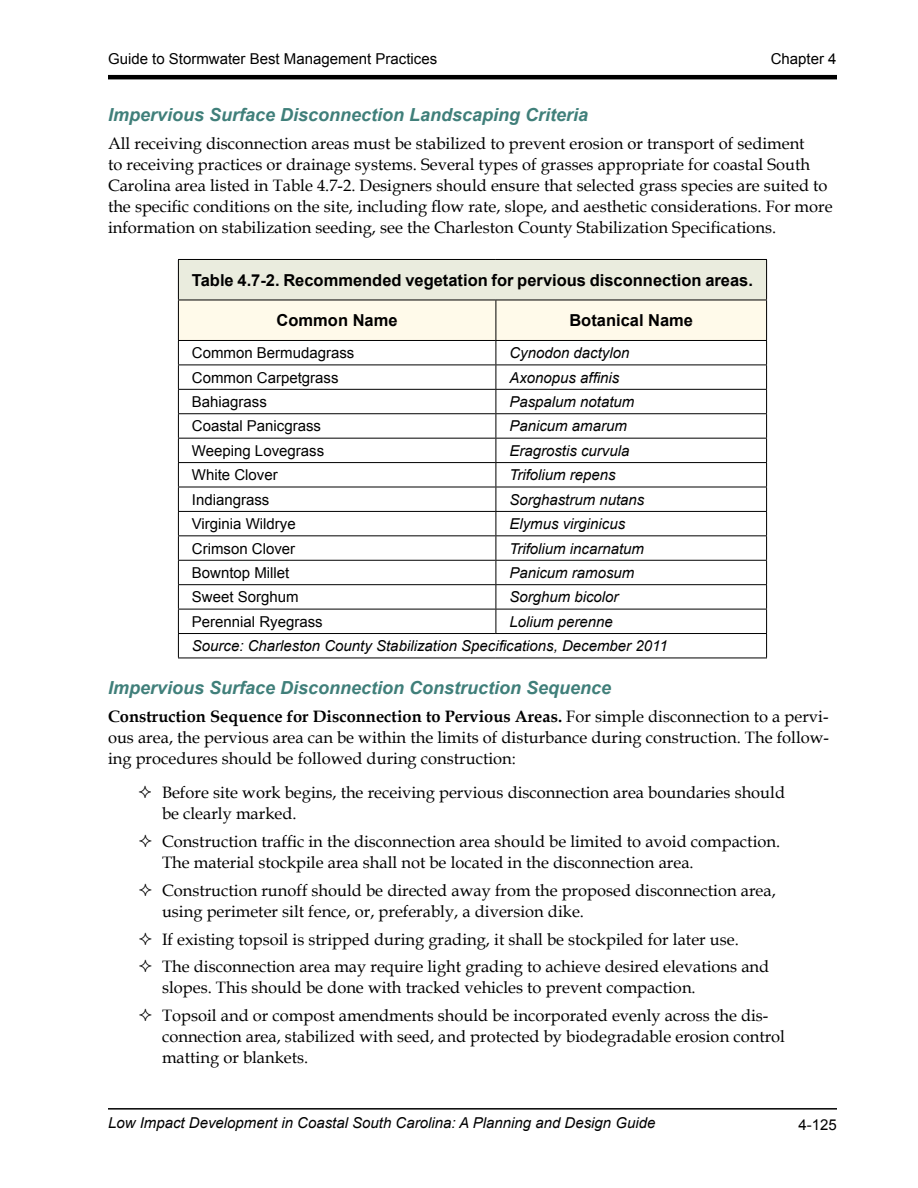
<style>
.page{position:relative;width:918px;height:1188px;background:#fff}
.page>*{position:absolute;margin:0;border:0;box-sizing:border-box;transform-origin:0 0}
.t1{font:italic 700 18px "Arial";color:#407f7a}
.t2{font:16.5px/21px "Book Antiqua";color:#000}
.t3{font:700 16.5px "Arial";color:#000}
.t4{font:italic 15px/24.5px "Arial";color:#000}
.t5{font:15px "Arial";color:#000}
.s1{font-weight:700}
</style>
<div class="page">
<hr style="left:108px;top:75px;width:729px;height:4px;background:#000">
<hr style="left:108px;top:1108px;width:729px;height:2px;background:#000">
<div style="left:178px;top:259px;width:589px;height:41px;background:#eaecde"></div>
<hr style="left:178px;top:658px;width:318px;height:1px;background:#000">
<hr style="left:496px;top:658px;width:271px;height:1px;background:#000">
<svg style="left:178px;top:301px;width:589px;height:357px"></svg>
<hr style="left:178px;top:633px;width:318px;height:1px;background:#000">
<hr style="left:496px;top:633px;width:271px;height:1px;background:#000">
<hr style="left:178px;top:300px;width:1px;height:40px;background:#000">
<hr style="left:766px;top:300px;width:1px;height:40px;background:#000">
<hr style="left:178px;top:340px;width:318px;height:1px;background:#000">
<hr style="left:496px;top:340px;width:271px;height:1px;background:#000">
<hr style="left:178px;top:259px;width:318px;height:1px;background:#000">
<hr style="left:178px;top:260px;width:1px;height:40px;background:#000">
<hr style="left:496px;top:259px;width:271px;height:1px;background:#000">
<hr style="left:766px;top:260px;width:1px;height:40px;background:#000">
<hr style="left:178px;top:300px;width:318px;height:1px;background:#000">
<hr style="left:496px;top:300px;width:271px;height:1px;background:#000">
<p class="t5" style="left:108px;top:49px;width:331px">Guide to Stormwater Best Management Practices</p>
<p class="t5" style="left:771px;top:49px;width:67px">Chapter 4</p>
<p class="t1" style="left:108px;top:103px;width:482px">Impervious Surface Disconnection Landscaping Criteria</p>
<p class="t2" style="left:108px;top:132px;width:726px">All receiving disconnection areas must be stabilized to prevent erosion or transport of sediment<br>to receiving practices or drainage systems. Several types of grasses appropriate for coastal South Carolina area listed in Table 4.7-2. Designers should ensure that selected grass species are suited to the specific conditions on the site, including flow rate, slope, and aesthetic considerations. For more information on stabilization seeding, see the Charleston County Stabilization Specifications.</p>
<p class="t3" style="left:192px;top:269px;width:563px">Table 4.7-2. Recommended vegetation for pervious disconnection areas.</p>
<p class="t3" style="left:277px;top:309px;width:123px">Common Name</p>
<p class="t3" style="left:569px;top:309px;width:125px">Botanical Name</p>
<p class="t5" style="left:192px;top:343px;width:164px">Common Bermudagrass</p>
<p class="t4" style="left:509px;top:341px;width:122px">Cynodon dactylon</p>
<p class="t5" style="left:192px;top:367px;width:148px">Common Carpetgrass</p>
<p class="t4" style="left:509px;top:365px;width:112px">Axonopus affinis</p>
<p class="t5" style="left:192px;top:392px;width:77px">Bahiagrass</p>
<p class="t4" style="left:509px;top:390px;width:127px">Paspalum notatum</p>
<p class="t5" style="left:192px;top:416px;width:131px">Coastal Panicgrass</p>
<p class="t4" style="left:509px;top:414px;width:119px">Panicum amarum</p>
<p class="t5" style="left:192px;top:441px;width:134px">Weeping Lovegrass</p>
<p class="t4" style="left:509px;top:439px;width:122px">Eragrostis curvula</p>
<p class="t5" style="left:192px;top:465px;width:87px">White Clover</p>
<p class="t4" style="left:509px;top:463px;width:108px">Trifolium repens</p>
<p class="t5" style="left:192px;top:490px;width:79px">Indiangrass</p>
<p class="t4" style="left:509px;top:487px;width:137px">Sorghastrum nutans</p>
<p class="t5" style="left:192px;top:514px;width:105px">Virginia Wildrye</p>
<p class="t4" style="left:509px;top:512px;width:117px">Elymus virginicus</p>
<p class="t5" style="left:192px;top:538px;width:105px">Crimson Clover</p>
<p class="t4" style="left:509px;top:536px;width:136px">Trifolium incarnatum</p>
<p class="t5" style="left:192px;top:563px;width:99px">Bowntop Millet</p>
<p class="t4" style="left:509px;top:561px;width:127px">Panicum ramosum</p>
<p class="t5" style="left:192px;top:587px;width:108px">Sweet Sorghum</p>
<p class="t4" style="left:509px;top:585px;width:111px">Sorghum bicolor</p>
<p class="t5" style="left:192px;top:612px;width:132px">Perennial Ryegrass</p>
<p class="t4" style="left:192px;top:609px;width:477px;text-indent:317px">Lolium perenne<br>Source: Charleston County Stabilization Specifications, December 2011</p>
<p class="t1" style="left:108px;top:676px;width:505px">Impervious Surface Disconnection Construction Sequence</p>
<p class="t2" style="left:108px;top:705px;width:723px;text-align:justify"><span class="s1">Construction Sequence for Disconnection to Pervious Areas.</span> For simple disconnection to a pervi&shy;ous area, the pervious area can be within the limits of disturbance during construction. The follow&shy;ing procedures should be followed during construction:</p>
<p class="t2" style="left:162px;top:782px;width:625px">Before site work begins, the receiving pervious disconnection area boundaries should be clearly marked.</p>
<p class="t2" style="left:162px;top:831px;width:620px">Construction traffic in the disconnection area should be limited to avoid compaction.<br>The material stockpile area shall not be located in the disconnection area.</p>
<p class="t2" style="left:162px;top:879px;width:615px">Construction runoff should be directed away from the proposed disconnection area, using perimeter silt fence, or, preferably, a diversion dike.</p>
<p class="t2" style="left:162px;top:925px;width:609px;line-height:27.8px">If existing topsoil is stripped during grading, it shall be stockpiled for later use.<br>The disconnection area may require light grading to achieve desired elevations and</p>
<p class="t2" style="left:162px;top:974px;width:608px;line-height:27.8px">slopes. This should be done with tracked vehicles to prevent compaction.<br>Topsoil and or compost amendments should be incorporated evenly across the dis-</p>
<p class="t2" style="left:162px;top:1026px;width:624px">connection area, stabilized with seed, and protected by biodegradable erosion control matting or blankets.</p>
<p class="t4" style="left:108px;top:1111px;width:549px">Low Impact Development in Coastal South Carolina: A Planning and Design Guide</p>
<p class="t5" style="left:799px;top:1114px;width:40px">4-125</p>
</div>
